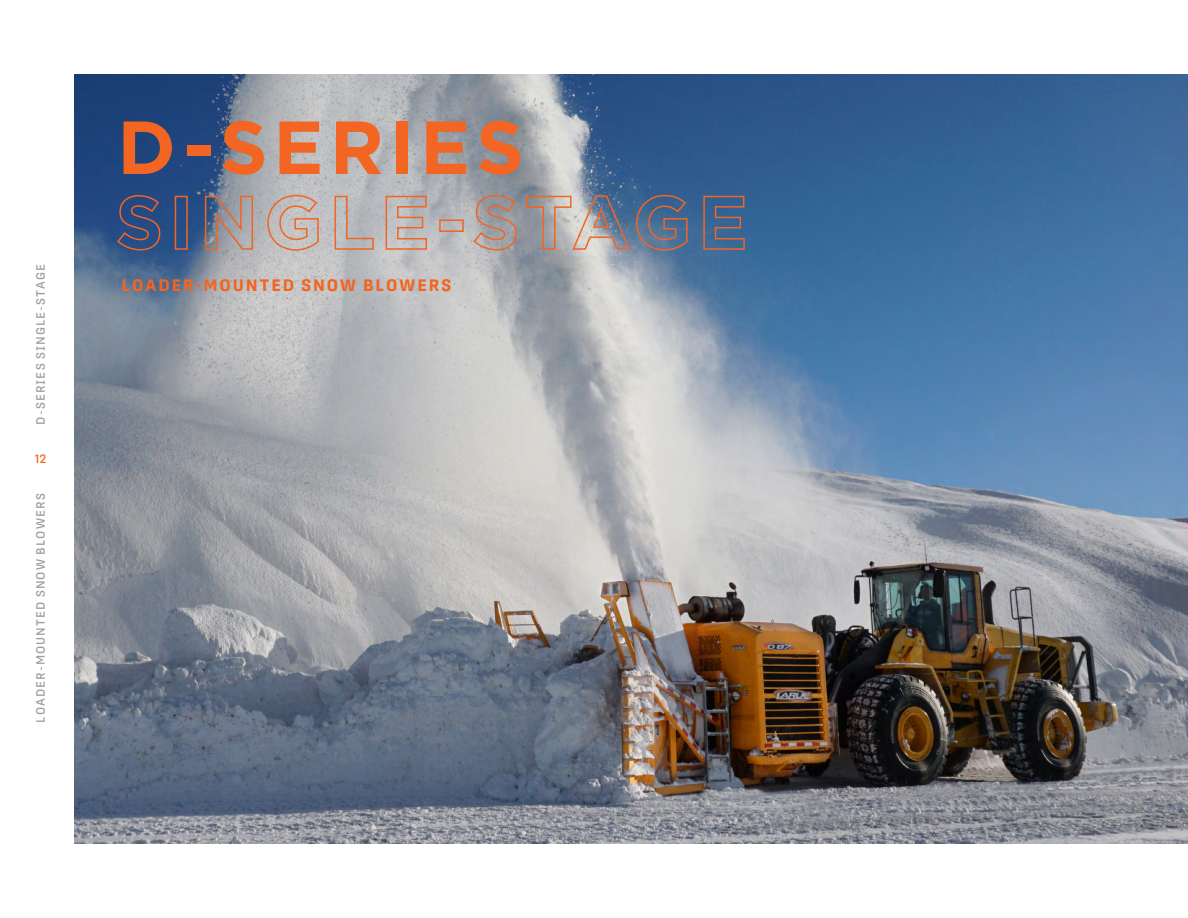
<style>
.page{position:relative;width:1188px;height:918px;background:#fff}
.page>*{position:absolute;margin:0;border:0;box-sizing:border-box;transform-origin:0 0}
.t1{font:700 75px/75px "Gotham";letter-spacing:.075em;color:#f26522}
.t2{font:700 16.5px "Protipo";letter-spacing:.12em;color:#f26522}
.t3{font:500 12px "Protipo";letter-spacing:.095em;color:#9d9fa2}
.t4{font:500 12px "Protipo";color:#f26522}
</style>
<div class="page">
<img style="left:74px;top:74px;width:1114px;height:770px">
<p class="t3" style="left:34px;top:425px;width:162px;rotate:-90deg">D-SERIES SINGLE-STAGE</p>
<p class="t4" style="left:35px;top:452px;width:13px">12</p>
<p class="t3" style="left:34px;top:723px;width:231px;rotate:-90deg">LOADER-MOUNTED SNOW BLOWERS</p>
<h1 class="t1" style="left:115px;top:110px;width:634px">D-SERIES<br>SINGLE-STAGE</h1>
<h2 class="t2" style="left:122px;top:275px;width:331px">LOADER-MOUNTED SNOW BLOWERS</h2>
</div>
